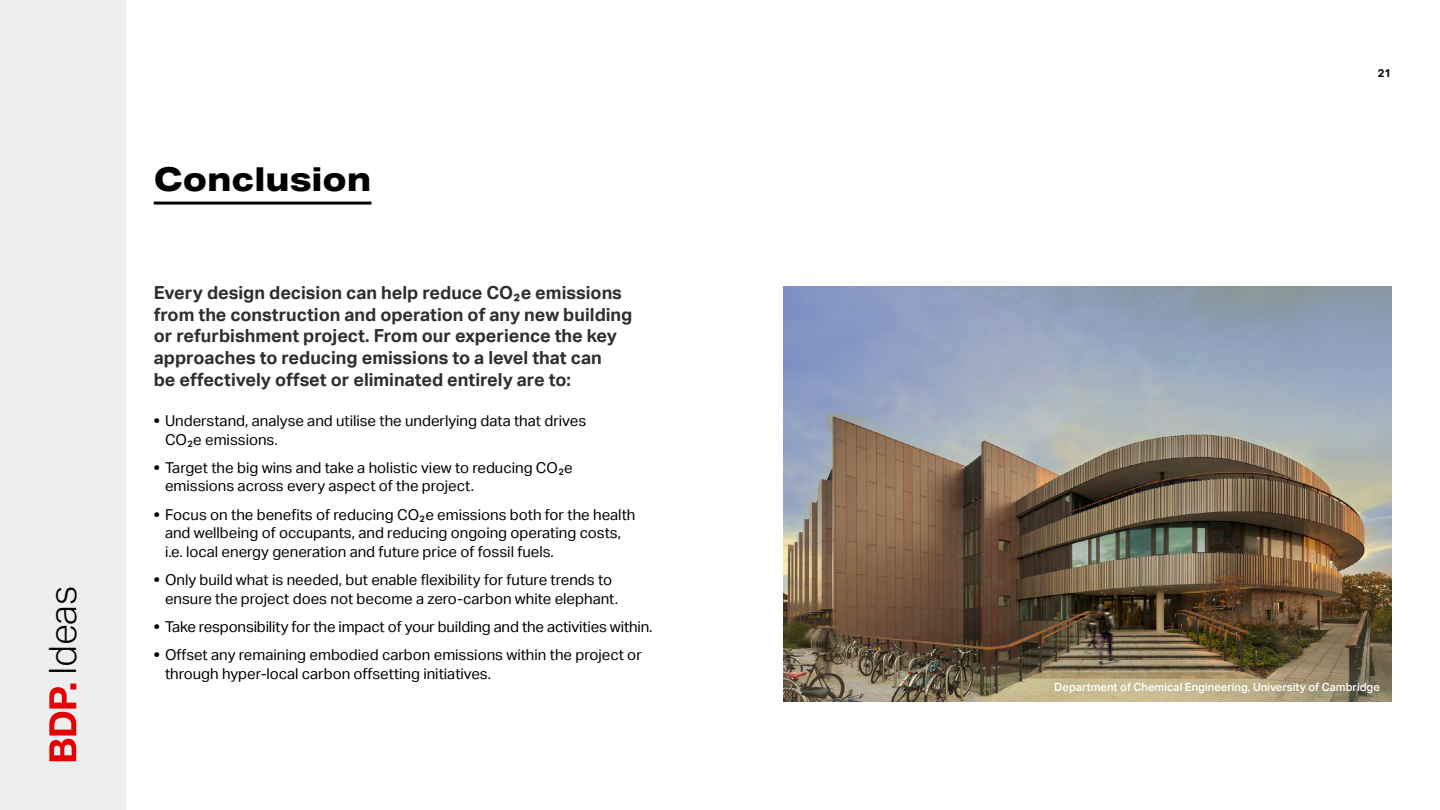
<style>
.page{position:relative;width:1440px;height:810px;background:#fff}
.page>*{position:absolute;margin:0;border:0;box-sizing:border-box;transform-origin:0 0}
.t1{font:300 37.65px "Aktiv Grotesk";letter-spacing:-.01em;color:#000}
.Slide_title{font:800 33px "Aktiv Grotesk Ex";color:#000}
.Body_text_intro{font:700 18px/21.6px "Aktiv Grotesk";color:#322d2d}
.t2{font:15px/18.8px "Aktiv Grotesk";color:#000}
.Footnote{font:500 11.25px "Aktiv Grotesk";color:#fff}
.t3{font:700 11.25px "Aktiv Grotesk";color:#000}
.s1{font-weight:800}
</style>
<div class="page">
<div style="left:0;top:0;width:126px;height:810px;background:#edeeef"></div>
<img style="left:784px;top:286px;width:607px;height:416px">
<svg style="left:49px;top:684px;width:27px;height:77px"></svg>
<hr style="left:154px;top:202px;width:217px;height:3px;background:#000">
<h1 class="t1" style="left:41px;top:675px;width:90px;rotate:-90deg">Ideas</h1>
<h1 class="Slide_title" style="left:154px;top:158px;width:219px">Conclusion</h1>
<p class="Body_text_intro" style="left:154px;top:282px;width:480px">Every design decision can help reduce CO2e emissions from the construction and operation of any new building or refurbishment project. From our experience the key approaches to reducing emissions to a level that can<br>be effectively offset or eliminated entirely are to:</p>
<p class="t2" style="left:165px;top:411px;width:423px;text-indent:-11px"><span class="s1">•</span> Understand, analyse and utilise the underlying data that drives<br>CO2e emissions.</p>
<p class="t2" style="left:165px;top:458px;width:409px;text-indent:-11px"><span class="s1">•</span> Target the big wins and take a holistic view to reducing CO2e emissions across every aspect of the project.</p>
<p class="t2" style="left:165px;top:505px;width:472px;text-indent:-11px"><span class="s1">•</span> Focus on the benefits of reducing CO2e emissions both for the health and wellbeing of occupants, and reducing ongoing operating costs, i.e. local energy generation and future price of fossil fuels.</p>
<p class="t2" style="left:165px;top:571px;width:455px;text-indent:-11px"><span class="s1">•</span> Only build what is needed, but enable flexibility for future trends to ensure the project does not become a zero-carbon white elephant.</p>
<p class="t2" style="left:154px;top:618px;width:500px"><span class="s1">•</span> Take responsibility for the impact of your building and the activities within.</p>
<p class="t2" style="left:165px;top:646px;width:478px;text-indent:-11px"><span class="s1">•</span> Offset any remaining embodied carbon emissions within the project or through hyper-local carbon offsetting initiatives.</p>
<p class="t3" style="left:1378px;top:67px;width:15px">21</p>
<p class="Footnote" style="left:1054px;top:680px;width:327px">Department of Chemical Engineering, University of Cambridge</p>
</div>
